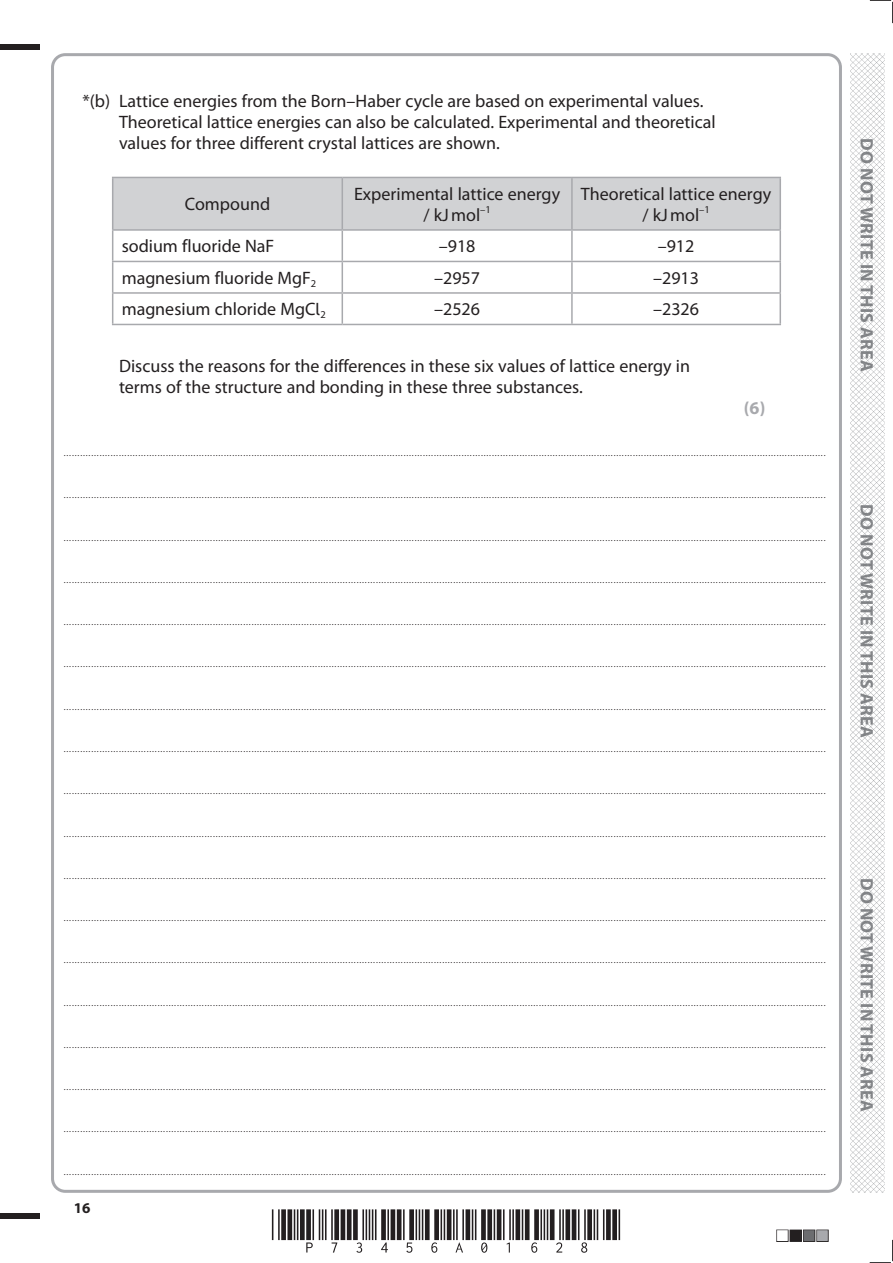
<style>
.page{position:relative;width:893px;height:1263px;background:#fff}
.page>*{position:absolute;margin:0;border:0;box-sizing:border-box;transform-origin:0 0}
.t1{font:18px/21px "Myriad Pro";color:#231f20}
.t2{font:700 18px "Myriad Pro";letter-spacing:.02em;color:#808285}
.t3{font:700 18px "Myriad Pro";color:#a8a9ad}
.t4{font:700 15px "Myriad Pro";color:#231f20}
.t5{font:10.5px "Myriad Pro";color:#231f20}
.t6{font:9px "Myriad Pro";color:#231f20}
.s1{font-family:"Trebuchet MS";font-size:16.5px}
</style>
<div class="page">
<div style="left:0;top:44px;width:40px;height:5px;background:#231f20"></div>
<div style="left:0;top:1214px;width:40px;height:5px;background:#231f20"></div>
<svg style="left:870px;top:0;width:23px;height:23px"></svg>
<svg style="left:870px;top:1240px;width:23px;height:23px"></svg>
<img style="left:850px;top:53px;width:34px;height:1140px">
<div style="left:113px;top:178px;width:666px;height:51px;background:#d1d2d4"></div>
<hr style="left:112px;top:177px;width:230px;height:1px;background:#a8a9ad">
<hr style="left:112px;top:178px;width:1px;height:51px;background:#a8a9ad">
<hr style="left:342px;top:177px;width:230px;height:1px;background:#a8a9ad">
<hr style="left:342px;top:178px;width:1px;height:51px;background:#a8a9ad">
<hr style="left:572px;top:177px;width:209px;height:1px;background:#a8a9ad">
<hr style="left:571px;top:178px;width:2px;height:51px;background:#a8a9ad">
<hr style="left:779px;top:178px;width:2px;height:51px;background:#a8a9ad">
<hr style="left:112px;top:229px;width:230px;height:2px;background:#a8a9ad">
<hr style="left:112px;top:231px;width:1px;height:30px;background:#a8a9ad">
<hr style="left:342px;top:229px;width:230px;height:2px;background:#a8a9ad">
<hr style="left:342px;top:231px;width:1px;height:30px;background:#a8a9ad">
<hr style="left:572px;top:229px;width:209px;height:2px;background:#a8a9ad">
<hr style="left:571px;top:231px;width:2px;height:30px;background:#a8a9ad">
<hr style="left:779px;top:231px;width:2px;height:30px;background:#a8a9ad">
<hr style="left:112px;top:261px;width:230px;height:1px;background:#a8a9ad">
<hr style="left:112px;top:262px;width:1px;height:30px;background:#a8a9ad">
<hr style="left:342px;top:261px;width:230px;height:1px;background:#a8a9ad">
<hr style="left:342px;top:262px;width:1px;height:30px;background:#a8a9ad">
<hr style="left:572px;top:261px;width:209px;height:1px;background:#a8a9ad">
<hr style="left:571px;top:262px;width:2px;height:30px;background:#a8a9ad">
<hr style="left:779px;top:262px;width:2px;height:30px;background:#a8a9ad">
<hr style="left:112px;top:292px;width:230px;height:2px;background:#a8a9ad">
<hr style="left:112px;top:294px;width:1px;height:30px;background:#a8a9ad">
<hr style="left:342px;top:292px;width:230px;height:2px;background:#a8a9ad">
<hr style="left:342px;top:294px;width:1px;height:30px;background:#a8a9ad">
<hr style="left:572px;top:292px;width:209px;height:2px;background:#a8a9ad">
<hr style="left:571px;top:294px;width:2px;height:30px;background:#a8a9ad">
<hr style="left:779px;top:294px;width:2px;height:30px;background:#a8a9ad">
<hr style="left:112px;top:324px;width:230px;height:1px;background:#a8a9ad">
<hr style="left:342px;top:324px;width:230px;height:1px;background:#a8a9ad">
<hr style="left:572px;top:324px;width:209px;height:1px;background:#a8a9ad">
<h1 class="t1" style="left:119px;top:90px;width:598px;text-indent:-37px">*(b) Lattice energies from the Born–Haber cycle are based on experimental values.<br>Theoretical lattice energies can also be calculated. Experimental and theoretical values for three different crystal lattices are shown.</h1>
<h1 class="t1" style="left:185px;top:194px;width:87px">Compound</h1>
<h1 class="t1" style="left:354px;top:183px;width:208px;text-align:center">Experimental lattice energy / kJmol</h1>
<p class="t5" style="left:480px;top:203px;width:12px">–1</p>
<h1 class="t1" style="left:581px;top:183px;width:192px;text-align:center">Theoretical lattice energy / kJmol</h1>
<p class="t5" style="left:699px;top:203px;width:12px">–1</p>
<h1 class="t1" style="left:122px;top:236px;width:154px">sodium fluoride NaF</h1>
<h1 class="t1" style="left:439px;top:236px;width:38px">–918</h1>
<h1 class="t1" style="left:658px;top:236px;width:38px">–912</h1>
<h1 class="t1" style="left:122px;top:267px;width:196px">magnesium fluoride MgF<sub>2</sub></h1>
<h1 class="t1" style="left:434px;top:267px;width:47px">–2957</h1>
<h1 class="t1" style="left:653px;top:267px;width:47px">–2913</h1>
<h1 class="t1" style="left:122px;top:299px;width:206px">magnesium chloride MgC<span class="s1">l</span><sub>2</sub></h1>
<h1 class="t1" style="left:434px;top:299px;width:47px">–2526</h1>
<h1 class="t1" style="left:653px;top:299px;width:47px">–2326</h1>
<h1 class="t1" style="left:119px;top:355px;width:572px">Discuss the reasons for the differences in these six values of lattice energy in terms of the structure and bonding in these three substances.</h1>
<h1 class="t3" style="left:744px;top:396px;width:23px">(6)</h1>
<p class="t6" style="left:64px;top:447px;width:763px">....................................................................................................................................................................................................................................................................................</p>
<p class="t6" style="left:64px;top:490px;width:763px">....................................................................................................................................................................................................................................................................................</p>
<p class="t6" style="left:64px;top:532px;width:763px">....................................................................................................................................................................................................................................................................................</p>
<p class="t6" style="left:64px;top:574px;width:763px">....................................................................................................................................................................................................................................................................................</p>
<p class="t6" style="left:64px;top:617px;width:763px">....................................................................................................................................................................................................................................................................................</p>
<p class="t6" style="left:64px;top:659px;width:763px">....................................................................................................................................................................................................................................................................................</p>
<p class="t6" style="left:64px;top:701px;width:763px">....................................................................................................................................................................................................................................................................................</p>
<p class="t6" style="left:64px;top:743px;width:763px">....................................................................................................................................................................................................................................................................................</p>
<p class="t6" style="left:64px;top:786px;width:763px">....................................................................................................................................................................................................................................................................................</p>
<p class="t6" style="left:64px;top:828px;width:763px">....................................................................................................................................................................................................................................................................................</p>
<p class="t6" style="left:64px;top:870px;width:763px">....................................................................................................................................................................................................................................................................................</p>
<p class="t6" style="left:64px;top:912px;width:763px">....................................................................................................................................................................................................................................................................................</p>
<p class="t6" style="left:64px;top:955px;width:763px">....................................................................................................................................................................................................................................................................................</p>
<p class="t6" style="left:64px;top:997px;width:763px">....................................................................................................................................................................................................................................................................................</p>
<p class="t6" style="left:64px;top:1039px;width:763px">....................................................................................................................................................................................................................................................................................</p>
<p class="t6" style="left:64px;top:1081px;width:763px">....................................................................................................................................................................................................................................................................................</p>
<p class="t6" style="left:64px;top:1124px;width:763px">....................................................................................................................................................................................................................................................................................</p>
<p class="t6" style="left:64px;top:1166px;width:763px">....................................................................................................................................................................................................................................................................................</p>
<h2 class="t4" style="left:74px;top:1198px;width:18px">16</h2>
<h1 class="t2" style="left:878px;top:138px;width:235px;rotate:90deg">DO NOT WRITE IN THIS AREA</h1>
<h1 class="t2" style="left:878px;top:504px;width:235px;rotate:90deg">DO NOT WRITE IN THIS AREA</h1>
<h1 class="t2" style="left:878px;top:878px;width:235px;rotate:90deg">DO NOT WRITE IN THIS AREA</h1>
</div>
